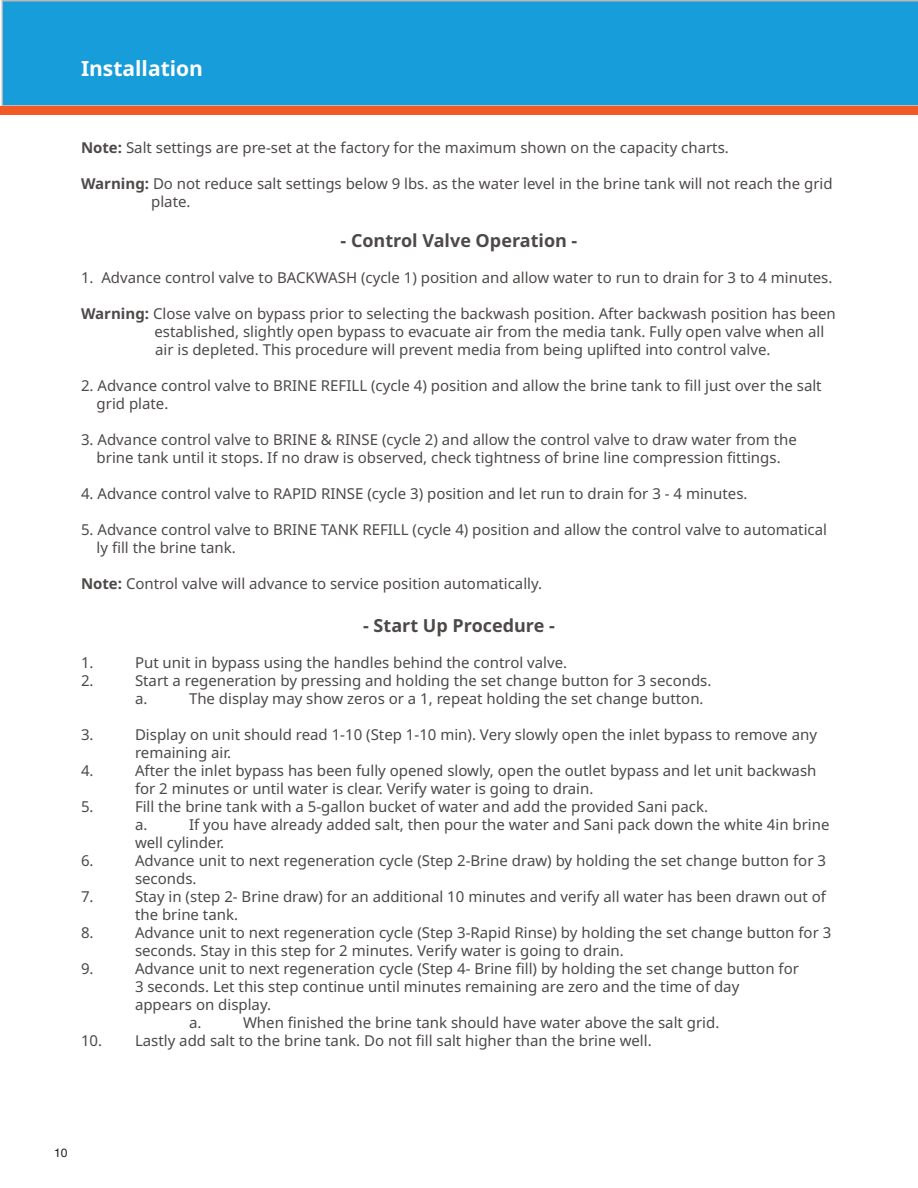
<style>
.page{position:relative;width:918px;height:1188px;background:#fff}
.page>*{position:absolute;margin:0;border:0;box-sizing:border-box;transform-origin:0 0}
.t1{font:700 21px "Noto Sans";color:#fff}
.t2{font:700 18px "Noto Sans";color:#4d4948}
.t3{font:15px/18px "Noto Sans";color:#4c4948}
.t4{font:15px "Noto Sans";color:#4d4948}
.t5{font:12px "Helvetica";color:#231f20}
.s1{font-weight:700}
</style>
<div class="page">
<div style="left:2px;top:0;width:916px;height:106px;background:#179dd9"></div>
<div style="left:0;top:106px;width:918px;height:9px;background:#f15927"></div>
<p class="t1" style="left:81px;top:57px;width:124px">Installation</p>
<p class="t4" style="left:81px;top:139px;width:649px"><span class="s1">Note:</span> Salt settings are pre-set at the factory for the maximum shown on the capacity charts.</p>
<p class="t4" style="left:81px;top:175px;width:753px"><span class="s1">Warning:</span> Do not reduce salt settings below 9 lbs. as the water level in the brine tank will not reach the grid</p>
<p class="t4" style="left:151px;top:193px;width:41px">plate.</p>
<p class="t2" style="left:341px;top:230px;width:238px">- Control Valve Operation -</p>
<p class="t4" style="left:81px;top:269px;width:753px">1. Advance control valve to BACKWASH (cycle 1) position and allow water to run to drain for 3 to 4 minutes.</p>
<p class="t4" style="left:81px;top:305px;width:756px"><span class="s1">Warning:</span> Close valve on bypass prior to selecting the backwash position. After backwash position has been</p>
<p class="t4" style="left:154px;top:323px;width:671px">established, slightly open bypass to evacuate air from the media tank. Fully open valve when all</p>
<p class="t4" style="left:155px;top:341px;width:617px">air is depleted. This procedure will prevent media from being uplifted into control valve.</p>
<p class="t4" style="left:81px;top:377px;width:742px">2. Advance control valve to BRINE REFILL (cycle 4) position and allow the brine tank to fill just over the salt</p>
<p class="t4" style="left:97px;top:395px;width:73px">grid plate.</p>
<p class="t4" style="left:81px;top:431px;width:717px">3. Advance control valve to BRINE &amp; RINSE (cycle 2) and allow the control valve to draw water from the</p>
<p class="t4" style="left:97px;top:449px;width:686px">brine tank until it stops. If no draw is observed, check tightness of brine line compression fittings.</p>
<p class="t4" style="left:81px;top:485px;width:668px">4. Advance control valve to RAPID RINSE (cycle 3) position and let run to drain for 3 - 4 minutes.</p>
<p class="t4" style="left:81px;top:521px;width:748px">5. Advance control valve to BRINE TANK REFILL (cycle 4) position and allow the control valve to automatical</p>
<p class="t4" style="left:97px;top:539px;width:141px">ly fill the brine tank.</p>
<p class="t4" style="left:81px;top:575px;width:463px"><span class="s1">Note:</span> Control valve will advance to service position automatically.</p>
<p class="t2" style="left:363px;top:615px;width:193px">- Start Up Procedure -</p>
<p class="t3" style="left:81px;top:654px;width:14px">1.</p>
<p class="t3" style="left:135px;top:654px;width:434px">Put unit in bypass using the handles behind the control valve.</p>
<p class="t3" style="left:81px;top:672px;width:14px">2.</p>
<p class="t3" style="left:135px;top:672px;width:578px">Start a regeneration by pressing and holding the set change button for 3 seconds.</p>
<p class="t3" style="left:135px;top:690px;width:14px">a.</p>
<p class="t3" style="left:189px;top:690px;width:516px">The display may show zeros or a 1, repeat holding the set change button.</p>
<p class="t3" style="left:81px;top:726px;width:14px">3.</p>
<p class="t3" style="left:135px;top:726px;width:684px">Display on unit should read 1-10 (Step 1-10 min). Very slowly open the inlet bypass to remove any</p>
<p class="t3" style="left:135px;top:744px;width:98px">remaining air.</p>
<p class="t3" style="left:81px;top:762px;width:14px">4.</p>
<p class="t3" style="left:135px;top:762px;width:683px">After the inlet bypass has been fully opened slowly, open the outlet bypass and let unit backwash for 2 minutes or until water is clear. Verify water is going to drain.</p>
<p class="t3" style="left:81px;top:798px;width:14px">5.</p>
<p class="t3" style="left:135px;top:798px;width:575px">Fill the brine tank with a 5-gallon bucket of water and add the provided Sani pack.</p>
<p class="t3" style="left:135px;top:816px;width:14px">a.</p>
<p class="t3" style="left:135px;top:816px;width:696px;text-indent:54px">If you have already added salt, then pour the water and Sani pack down the white 4in brine well cylinder.</p>
<p class="t3" style="left:81px;top:852px;width:14px">6.</p>
<p class="t3" style="left:135px;top:852px;width:693px">Advance unit to next regeneration cycle (Step 2-Brine draw) by holding the set change button for 3 seconds.</p>
<p class="t3" style="left:81px;top:888px;width:14px">7.</p>
<p class="t3" style="left:135px;top:888px;width:693px">Stay in (step 2- Brine draw) for an additional 10 minutes and verify all water has been drawn out of the brine tank.</p>
<p class="t3" style="left:81px;top:924px;width:14px">8.</p>
<p class="t3" style="left:135px;top:924px;width:698px">Advance unit to next regeneration cycle (Step 3-Rapid Rinse) by holding the set change button for 3 seconds. Stay in this step for 2 minutes. Verify water is going to drain.</p>
<p class="t3" style="left:81px;top:960px;width:14px">9.</p>
<p class="t3" style="left:135px;top:960px;width:665px">Advance unit to next regeneration cycle (Step 4- Brine fill) by holding the set change button for<br>3 seconds. Let this step continue until minutes remaining are zero and the time of day appears on display.</p>
<p class="t3" style="left:189px;top:1014px;width:14px">a.</p>
<p class="t3" style="left:243px;top:1014px;width:478px">When finished the brine tank should have water above the salt grid.</p>
<p class="t3" style="left:81px;top:1032px;width:572px">10. Lastly add salt to the brine tank. Do not fill salt higher than the brine well.</p>
<p class="t5" style="left:54px;top:1146px;width:15px">10</p>
</div>
